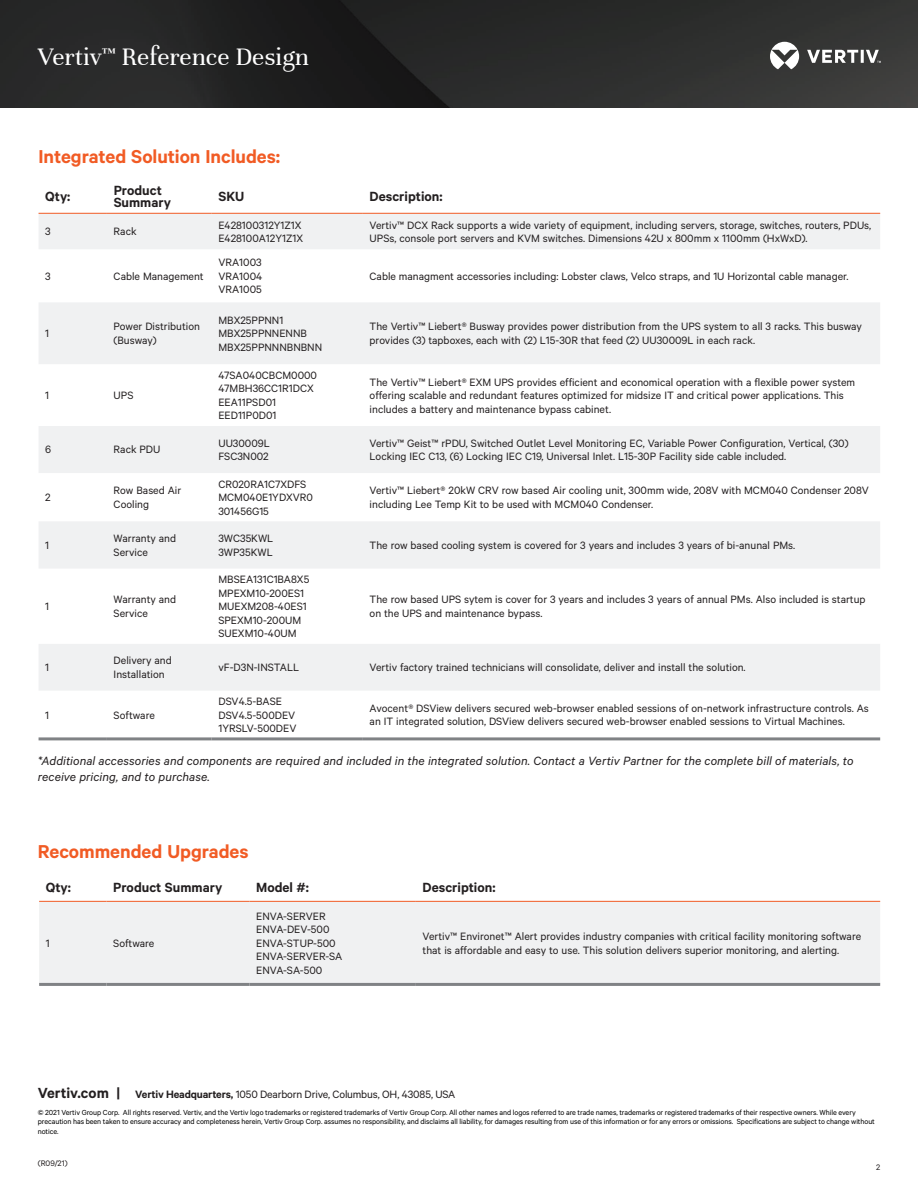
<style>
.page{position:relative;width:918px;height:1188px;background:#fff}
.page>*{position:absolute;margin:0;border:0;box-sizing:border-box;transform-origin:0 0}
.t1{font:27px "Unna";color:#fff}
.t2{font:600 21px "Calibre";color:#f15b24}
.t3{font:600 15px/12px "Calibre";color:#231f20}
.t4{font:italic 13.5px/16.2px "Calibre";letter-spacing:.005em;color:#231f20}
.t5{font:12px/13.5px "Calibre";color:#231f20}
.t6{font:9px "Calibre";color:#231f20}
.t7{font:8.25px/9.8px "Calibre";letter-spacing:-.01em;color:#000}
.s1{font-weight:600;font-size:16.5px}
.s2{font-weight:600}
</style>
<div class="page">
<img style="left:0;top:0;width:918px;height:108px">
<svg style="left:770px;top:42px;width:111px;height:27px"></svg>
<svg style="left:39px;top:214px;width:841px;height:476px;fill:#f6f6f7"></svg>
<hr style="left:39px;top:213px;width:68px;height:1px;background:#f15b24">
<hr style="left:107px;top:213px;width:105px;height:1px;background:#f15b24">
<hr style="left:212px;top:213px;width:151px;height:1px;background:#f15b24">
<hr style="left:363px;top:213px;width:517px;height:1px;background:#f15b24">
<hr style="left:39px;top:737px;width:68px;height:3px;background:#808285">
<hr style="left:107px;top:737px;width:105px;height:3px;background:#808285">
<hr style="left:212px;top:737px;width:151px;height:3px;background:#808285">
<hr style="left:363px;top:737px;width:517px;height:3px;background:#808285">
<div style="left:39px;top:902px;width:841px;height:81px;background:#f0f1f2"></div>
<hr style="left:39px;top:901px;width:68px;height:1px;background:#f15b24">
<hr style="left:107px;top:901px;width:142px;height:1px;background:#f15b24">
<hr style="left:249px;top:901px;width:167px;height:1px;background:#f15b24">
<hr style="left:416px;top:901px;width:464px;height:1px;background:#f15b24">
<hr style="left:39px;top:983px;width:68px;height:3px;background:#808285">
<hr style="left:107px;top:983px;width:142px;height:3px;background:#808285">
<hr style="left:249px;top:983px;width:167px;height:3px;background:#808285">
<hr style="left:416px;top:983px;width:464px;height:3px;background:#808285">
<h1 class="t1" style="left:38px;top:42px;width:273px">Vertiv<sup>™</sup> Reference Design</h1>
<h2 class="t2" style="left:39px;top:144px;width:243px">Integrated Solution Includes:</h2>
<p class="t3" style="left:45px;top:189px;width:27px">Qty:</p>
<p class="t3" style="left:114px;top:183px;width:59px">Product<br>Summary</p>
<p class="t3" style="left:218px;top:189px;width:27px">SKU</p>
<p class="t3" style="left:370px;top:189px;width:74px">Description:</p>
<p class="t5" style="left:45px;top:224px;width:7px">3</p>
<p class="t5" style="left:114px;top:224px;width:24px">Rack</p>
<p class="t5" style="left:218px;top:218px;width:86px">E428100312Y1Z1X<br>E428100A12Y1Z1X</p>
<p class="t5" style="left:370px;top:218px;width:503px">Vertiv™ DCX Rack supports a wide variety of equipment, including servers, storage, switches, routers, PDUs,<br>UPSs, console port servers and KVM switches. Dimensions 42U x 800mm x 1100mm (HxWxD).</p>
<p class="t5" style="left:45px;top:269px;width:7px">3</p>
<p class="t5" style="left:114px;top:269px;width:92px">Cable Management</p>
<p class="t5" style="left:218px;top:255px;width:45px;text-align:justify">VRA1003<br>VRA1004<br>VRA1005</p>
<p class="t5" style="left:370px;top:269px;width:480px">Cable managment accessories including: Lobster claws, Velco straps, and 1U Horizontal cable manager.</p>
<p class="t5" style="left:45px;top:326px;width:5px">1</p>
<p class="t5" style="left:114px;top:320px;width:88px">Power Distribution (Busway)</p>
<p class="t5" style="left:218px;top:313px;width:105px">MBX25PPNN1<br>MBX25PPNNENNB<br>MBX25PPNNNBNBNN</p>
<p class="t5" style="left:370px;top:320px;width:494px">The Vertiv™ Liebert® Busway provides power distribution from the UPS system to all 3 racks. This busway provides (3) tapboxes, each with (2) L15-30R that feed (2) UU30009L in each rack.</p>
<p class="t5" style="left:45px;top:388px;width:5px">1</p>
<p class="t5" style="left:114px;top:388px;width:21px">UPS</p>
<p class="t5" style="left:218px;top:368px;width:100px">47SA040CBCM0000<br>47MBH36CC1R1DCX<br>EEA11PSD01<br>EED11P0D01</p>
<p class="t5" style="left:370px;top:375px;width:487px">The Vertiv™ Liebert® EXM UPS provides efficient and economical operation with a flexible power system offering scalable and redundant features optimized for midsize IT and critical power applications. This includes a battery and maintenance bypass cabinet.</p>
<p class="t5" style="left:45px;top:443px;width:8px">6</p>
<p class="t5" style="left:114px;top:443px;width:48px">Rack PDU</p>
<p class="t5" style="left:218px;top:436px;width:53px">UU30009L<br>FSC3N002</p>
<p class="t5" style="left:370px;top:436px;width:480px">Vertiv™ Geist™ rPDU, Switched Outlet Level Monitoring EC, Variable Power Configuration, Vertical, (30)<br>Locking IEC C13, (6) Locking IEC C19, Universal Inlet. L15-30P Facility side cable included.</p>
<p class="t5" style="left:45px;top:490px;width:7px">2</p>
<p class="t5" style="left:114px;top:483px;width:69px">Row Based Air<br>Cooling</p>
<p class="t5" style="left:218px;top:477px;width:96px">CR020RA1C7XDFS<br>MCM040E1YDXVR0<br>301456G15</p>
<p class="t5" style="left:370px;top:483px;width:501px">Vertiv™ Liebert® 20kW CRV row based Air cooling unit, 300mm wide, 208V with MCM040 Condenser 208V including Lee Temp Kit to be used with MCM040 Condenser.</p>
<p class="t5" style="left:45px;top:538px;width:5px">1</p>
<p class="t5" style="left:114px;top:531px;width:64px">Warranty and<br>Service</p>
<p class="t5" style="left:218px;top:531px;width:56px">3WC35KWL<br>3WP35KWL</p>
<p class="t5" style="left:370px;top:538px;width:427px">The row based cooling system is covered for 3 years and includes 3 years of bi-anunal PMs.</p>
<p class="t5" style="left:45px;top:599px;width:5px">1</p>
<p class="t5" style="left:114px;top:593px;width:64px">Warranty and<br>Service</p>
<p class="t5" style="left:218px;top:572px;width:92px">MBSEA131C1BA8X5<br>MPEXM10-200ES1<br>MUEXM208-40ES1<br>SPEXM10-200UM<br>SUEXM10-40UM</p>
<p class="t5" style="left:370px;top:593px;width:497px">The row based UPS sytem is cover for 3 years and includes 3 years of annual PMs. Also included is startup on the UPS and maintenance bypass.</p>
<p class="t5" style="left:45px;top:660px;width:5px">1</p>
<p class="t5" style="left:114px;top:654px;width:60px">Delivery and<br>Installation</p>
<p class="t5" style="left:218px;top:660px;width:82px">vF-D3N-INSTALL</p>
<p class="t5" style="left:370px;top:660px;width:378px">Vertiv factory trained technicians will consolidate, deliver and install the solution.</p>
<p class="t5" style="left:45px;top:708px;width:5px">1</p>
<p class="t5" style="left:114px;top:708px;width:43px">Software</p>
<p class="t5" style="left:218px;top:694px;width:80px">DSV4.5-BASE<br>DSV4.5-500DEV<br>1YRSLV-500DEV</p>
<p class="t5" style="left:370px;top:701px;width:501px">Avocent® DSView delivers secured web-browser enabled sessions of on-network infrastructure controls. As an IT integrated solution, DSView delivers secured web-browser enabled sessions to Virtual Machines.</p>
<p class="t4" style="left:38px;top:752px;width:817px">*Additional accessories and components are required and included in the integrated solution. Contact a Vertiv Partner for the complete bill of materials, to receive pricing, and to purchase.</p>
<h2 class="t2" style="left:38px;top:839px;width:212px">Recommended Upgrades</h2>
<p class="t3" style="left:46px;top:881px;width:27px">Qty:</p>
<p class="t3" style="left:113px;top:881px;width:111px">Product Summary</p>
<p class="t3" style="left:256px;top:881px;width:54px">Model #:</p>
<p class="t3" style="left:423px;top:881px;width:74px">Description:</p>
<p class="t5" style="left:46px;top:936px;width:5px">1</p>
<p class="t5" style="left:113px;top:936px;width:43px">Software</p>
<p class="t5" style="left:256px;top:909px;width:88px">ENVA-SERVER<br>ENVA-DEV-500<br>ENVA-STUP-500<br>ENVA-SERVER-SA<br>ENVA-SA-500</p>
<p class="t5" style="left:423px;top:929px;width:440px">Vertiv™ Environet™ Alert provides industry companies with critical facility monitoring software that is affordable and easy to use. This solution delivers superior monitoring, and alerting.</p>
<p class="t5" style="left:38px;top:1087px;width:419px"><span class="s1">Vertiv.com |</span> <span class="s2">Vertiv Headquarters,</span> 1050 Dearborn Drive, Columbus, OH, 43085, USA</p>
<p class="t7" style="left:38px;top:1107px;width:839px">© 2021 Vertiv Group Corp. All rights reserved. Vertiv, and the Vertiv logo trademarks or registered trademarks of Vertiv Group Corp. All other names and logos referred to are trade names, trademarks or registered trademarks of their respective owners. While every precaution has been taken to ensure accuracy and completeness herein, Vertiv Group Corp. assumes no responsibility, and disclaims all liability, for damages resulting from use of this information or for any errors or omissions. Specifications are subject to change without notice.</p>
<p class="t6" style="left:38px;top:1158px;width:31px">(R09/21)</p>
<p class="t6" style="left:876px;top:1162px;width:6px">2</p>
</div>
